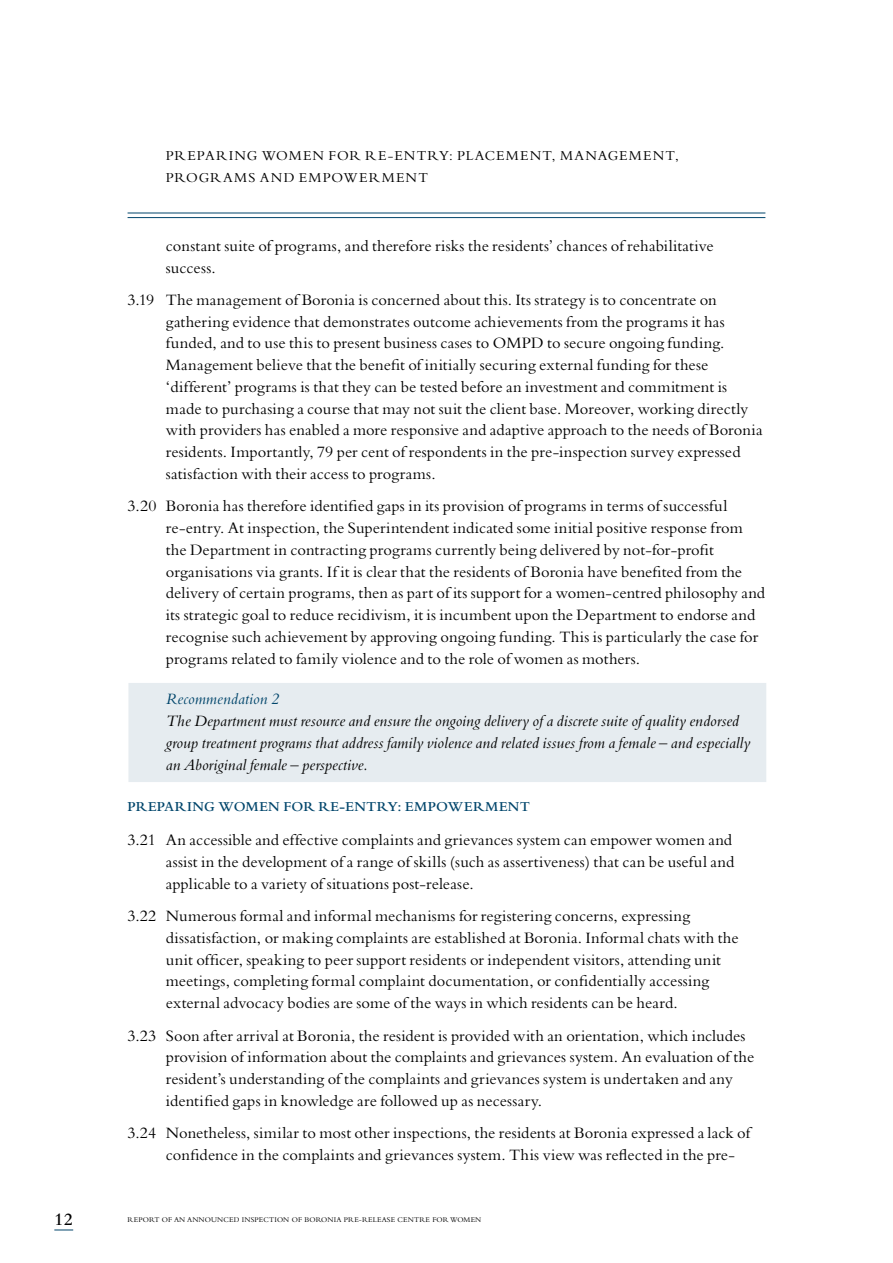
<style>
.page{position:relative;width:893px;height:1263px;background:#fff}
.page>*{position:absolute;margin:0;border:0;box-sizing:border-box;transform-origin:0 0}
.t1{font:600 18px "Bembo";color:#000}
.t2{font:16.5px/21.8px "Bembo";letter-spacing:.01em;color:#000}
.t3{font:italic 16.5px/21.8px "Bembo";letter-spacing:.005em;color:#000}
.t4{font:14.25px "Bembo";letter-spacing:.075em;color:#000}
.t5{font:600 14.25px "Bembo";letter-spacing:.035em;color:#00456b}
.t6{font:7.5px "Bembo";letter-spacing:.02em;color:#000}
.s1{color:#00456b}
</style>
<div class="page">
<div style="left:128px;top:683px;width:638px;height:99px;background:#e6ecf0"></div>
<hr style="left:128px;top:213px;width:637px;height:1px;background:#00456b">
<hr style="left:128px;top:217px;width:637px;height:1px;background:#00456b">
<svg style="left:54px;top:1229px;width:19px;height:1px"></svg>
<p class="t4" style="left:166px;top:147px;width:51px">Preparing</p>
<p class="t4" style="left:262px;top:147px;width:155px">Women for Re-entr</p>
<p class="t4" style="left:439px;top:147px;width:69px">y: PLACEME</p>
<p class="t4" style="left:530px;top:147px;width:57px">NT, manag</p>
<p class="t4" style="left:619px;top:147px;width:61px">ement,</p>
<p class="t4" style="left:166px;top:169px;width:22px">progra</p>
<p class="t4" style="left:234px;top:169px;width:38px">ms and</p>
<p class="t4" style="left:299px;top:169px;width:119px">empowerment</p>
<p class="t2" style="left:166px;top:234px;width:549px">constant suite of programs, and therefore risks the residents’ chances of rehabilitative success.</p>
<p class="t2" style="left:166px;top:289px;width:598px;text-indent:-38px">3.19 The management of Boronia is concerned about this. Its strategy is to concentrate on gathering evidence that demonstrates outcome achievements from the programs it has funded, and to use this to present business cases to OMPD to secure ongoing funding.<br>Management believe that the benefit of initially securing external funding for these ‘different’ programs is that they can be tested before an investment and commitment is made to purchasing a course that may not suit the client base. Moreover, working directly with providers has enabled a more responsive and adaptive approach to the needs of Boronia residents. Importantly, 79 per cent of respondents in the pre-inspection survey expressed satisfaction with their access to programs.</p>
<p class="t2" style="left:166px;top:495px;width:601px;text-indent:-38px">3.20 B oronia has therefore identified gaps in its provision of programs in terms of successful re-entry. At inspection, the Superintendent indicated some initial positive response from the Department in contracting programs currently being delivered by not-for-profit organisations via grants. If it is clear that the residents of Boronia have benefited from the delivery of certain programs, then as part of its support for a women-centred philosophy and its strategic goal to reduce recidivism, it is incumbent upon the Department to endorse and recognise such achievement by approving ongoing funding. This is particularly the case for programs related to family violence and to the role of women as mothers.</p>
<p class="t3" style="left:166px;top:688px;width:586px"><span class="s1">Recommendation 2<br></span>The Department must resource and ensure the ongoing delivery of a discrete suite of quality endorsed group treatment programs that address family violence and related issues from a female – and especially an Aboriginal female – perspective.</p>
<p class="t5" style="left:128px;top:798px;width:404px">PREPARING WOMEN FOR RE-ENTRY: EMPOWERMENT</p>
<p class="t2" style="left:166px;top:829px;width:570px;text-indent:-38px">3.21 An accessible and effective complaints and grievances system can empower women and assist in the development of a range of skills (such as assertiveness) that can be useful and applicable to a variety of situations post-release.</p>
<p class="t2" style="left:166px;top:905px;width:574px;text-indent:-38px">3.22 Numerous formal and informal mechanisms for registering concerns, expressing dissatisfaction, or making complaints are established at Boronia. Informal chats with the unit officer, speaking to peer support residents or independent visitors, attending unit meetings, completing formal complaint documentation, or confidentially accessing external advocacy bodies are some of the ways in which residents can be heard.</p>
<p class="t2" style="left:166px;top:1024px;width:590px;text-indent:-38px">3.23 S oon after arrival at Boronia, the resident is provided with an orientation, which includes provision of information about the complaints and grievances system. An evaluation of the resident’s understanding of the complaints and grievances system is undertaken and any identified gaps in knowledge are followed up as necessary.</p>
<p class="t2" style="left:166px;top:1122px;width:588px;text-indent:-38px">3.24 Nonetheless, similar to most other inspections, the residents at Boronia expressed a lack of confidence in the complaints and grievances system. This view was reflected in the pre-</p>
<p class="t1" style="left:54px;top:1210px;width:20px">12</p>
<p class="t6" style="left:128px;top:1215px;width:22px">report</p>
<p class="t6" style="left:162px;top:1215px;width:108px">o f AN ANNOUNCED inspection</p>
<p class="t6" style="left:292px;top:1215px;width:24px">of boronia</p>
<p class="t6" style="left:344px;top:1215px;width:71px">pre-release centr</p>
<p class="t6" style="left:425px;top:1215px;width:55px">e for women</p>
</div>
